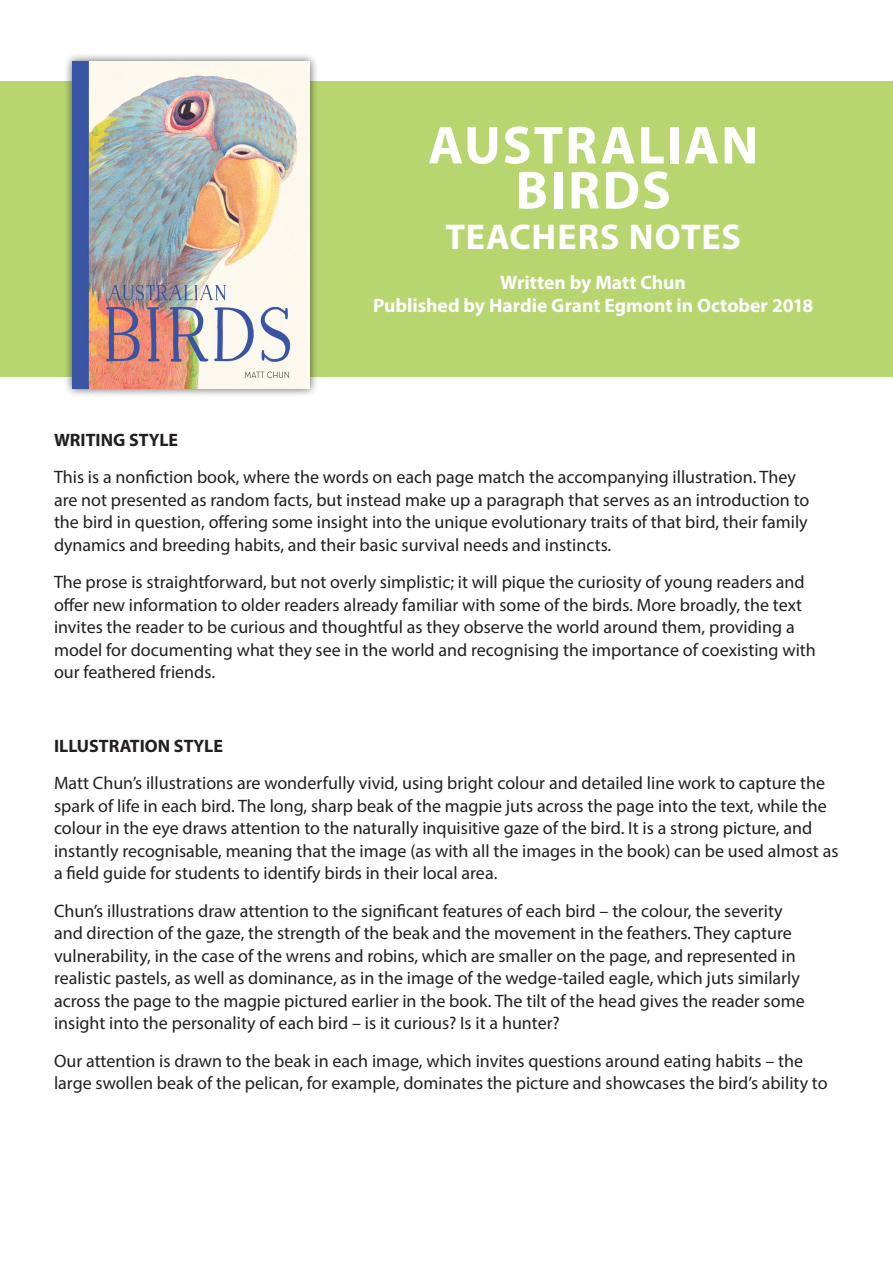
<style>
.page{position:relative;width:893px;height:1263px;background:#fff}
.page>*{position:absolute;margin:0;border:0;box-sizing:border-box;transform-origin:0 0}
.t1{font:700 54px/45px "Myriad Pro";letter-spacing:.035em;color:#fff;text-align:center}
.t2{font:700 36px "Myriad Pro";letter-spacing:.025em;color:#fff}
.t3{font:700 19.5px/23.4px "Myriad Pro";color:#fff;text-align:center}
.t4{font:18px/22.5px "Myriad Pro";color:#231f20}
.t5{font:700 18px "Myriad Pro";color:#231f20}
</style>
<div class="page">
<div style="left:0;top:81px;width:893px;height:296px;background:#b7d66f"></div>
<div style="left:63px;top:52px;width:256px;height:346px;background:#231f20;opacity:.75"></div>
<img style="left:72px;top:62px;width:238px;height:327px">
<h1 class="t1" style="left:428px;top:121px;width:332px">AUSTRALIAN<br>BIRDS</h1>
<h2 class="t2" style="left:445px;top:213px;width:297px">TEACHERS NOTES</h2>
<p class="t3" style="left:373px;top:270px;width:442px">Written by Matt Chun<br>Published by Hardie Grant Egmont in October 2018</p>
<p class="t5" style="left:54px;top:428px;width:126px">WRITING STYLE</p>
<p class="t4" style="left:54px;top:466px;width:757px">This is a nonfiction book, where the words on each page match the accompanying illustration. They are not presented as random facts, but instead make up a paragraph that serves as an introduction to the bird in question, offering some insight into the unique evolutionary traits of that bird, their family dynamics and breeding habits, and their basic survival needs and instincts.</p>
<p class="t4" style="left:54px;top:571px;width:763px">The prose is straightforward, but not overly simplistic; it will pique the curiosity of young readers and offer new information to older readers already familiar with some of the birds. More broadly, the text invites the reader to be curious and thoughtful as they observe the world around them, providing a model for documenting what they see in the world and recognising the importance of coexisting with our feathered friends.</p>
<p class="t5" style="left:54px;top:734px;width:170px">ILLUSTRATION STYLE</p>
<p class="t4" style="left:54px;top:772px;width:786px">Matt Chun’s illustrations are wonderfully vivid, using bright colour and detailed line work to capture the spark of life in each bird. The long, sharp beak of the magpie juts across the page into the text, while the colour in the eye draws attention to the naturally inquisitive gaze of the bird. It is a strong picture, and instantly recognisable, meaning that the image (as with all the images in the book) can be used almost as a field guide for students to identify birds in their local area.</p>
<p class="t4" style="left:54px;top:899px;width:752px">Chun’s illustrations draw attention to the significant features of each bird – the colour, the severity and direction of the gaze, the strength of the beak and the movement in the feathers. They capture vulnerability, in the case of the wrens and robins, which are smaller on the page, and represented in realistic pastels, as well as dominance, as in the image of the wedge-tailed eagle, which juts similarly across the page to the magpie pictured earlier in the book. The tilt of the head gives the reader some insight into the personality of each bird – is it curious? Is it a hunter?</p>
<p class="t4" style="left:54px;top:1049px;width:775px">Our attention is drawn to the beak in each image, which invites questions around eating habits – the large swollen beak of the pelican, for example, dominates the picture and showcases the bird’s ability to</p>
</div>
